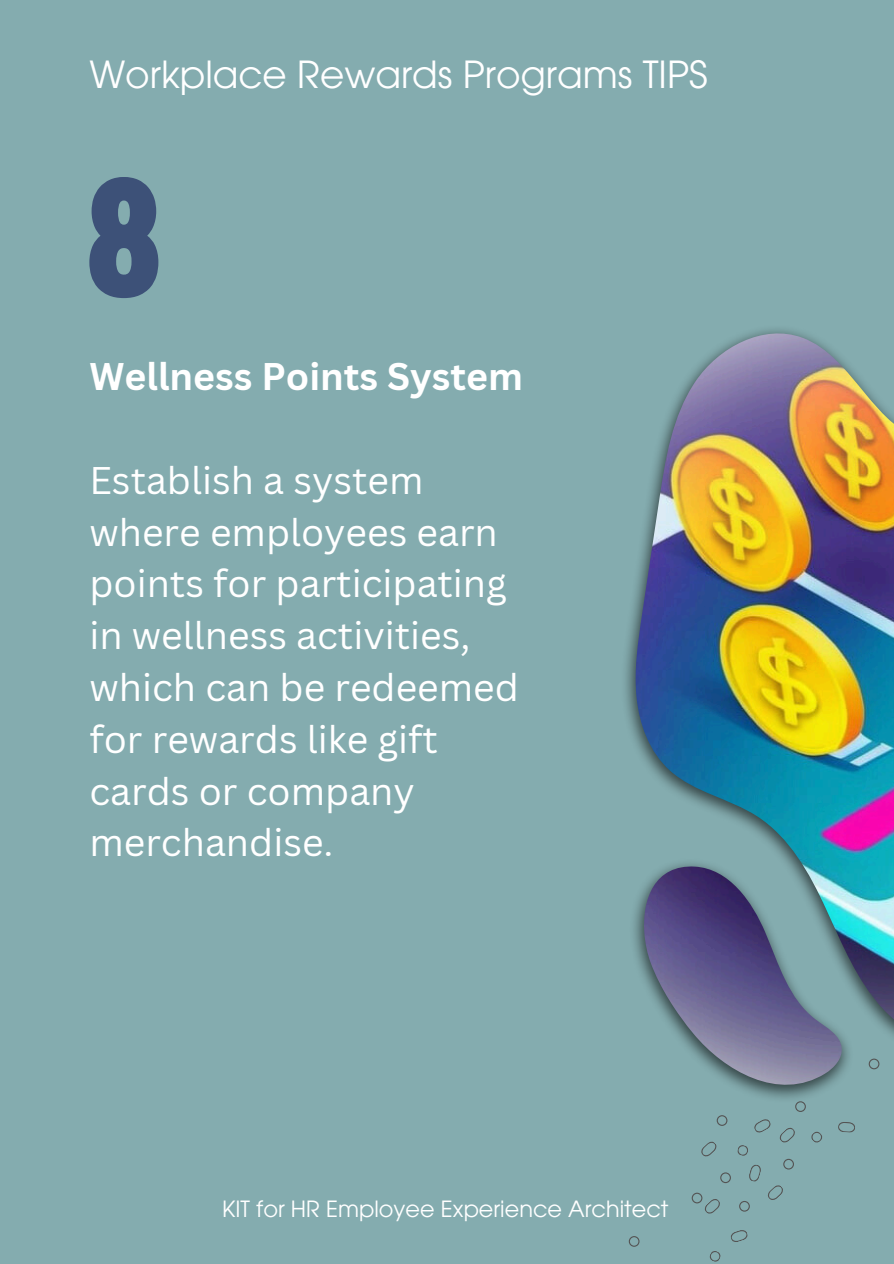
<style>
.page{position:relative;width:894px;height:1264px;background:#fff}
.page>*{position:absolute;margin:0;border:0;box-sizing:border-box;transform-origin:0 0}
.t1{font:37.5px/51.8px "Canva Sans";color:#fff}
.t2{font:700 37.5px "Canva Sans";color:#fff}
.t3{font:37.35px "ITC Avant Garde Pro";color:#fff}
.t4{font:22.35px "ITC Avant Garde Pro";color:#fff}
</style>
<div class="page">
<div style="left:0;top:0;width:893px;height:1263px;background:#84acaf"></div>
<img style="left:634px;top:333px;width:259px;height:751px">
<svg style="left:701px;top:1141px;width:16px;height:16px"></svg>
<svg style="left:716px;top:1115px;width:11px;height:10px"></svg>
<svg style="left:731px;top:1230px;width:17px;height:12px"></svg>
<svg style="left:709px;top:1251px;width:12px;height:11px"></svg>
<svg style="left:720px;top:1172px;width:10px;height:11px"></svg>
<svg style="left:795px;top:1101px;width:10px;height:10px"></svg>
<svg style="left:838px;top:1122px;width:17px;height:10px"></svg>
<svg style="left:811px;top:1131px;width:11px;height:12px"></svg>
<svg style="left:737px;top:1119px;width:58px;height:92px"></svg>
<svg style="left:691px;top:1192px;width:29px;height:22px"></svg>
<svg style="left:628px;top:1236px;width:11px;height:10px"></svg>
<svg style="left:868px;top:1058px;width:11px;height:11px"></svg>
<svg style="left:89px;top:177px;width:69px;height:121px"></svg>
<h1 class="t3" style="left:89px;top:60px;width:620px">Workplace Rewards Programs TIPS</h1>
<h2 class="t2" style="left:89px;top:350px;width:435px">Wellness Points System</h2>
<p class="t1" style="left:89px;top:453px;width:431px">Establish a system where employees earn points for participating in wellness activities, which can be redeemed for rewards like gift cards or company merchandise.</p>
<p class="t4" style="left:222px;top:1200px;width:447px">KIT for HR Employee Experience Architect</p>
</div>
